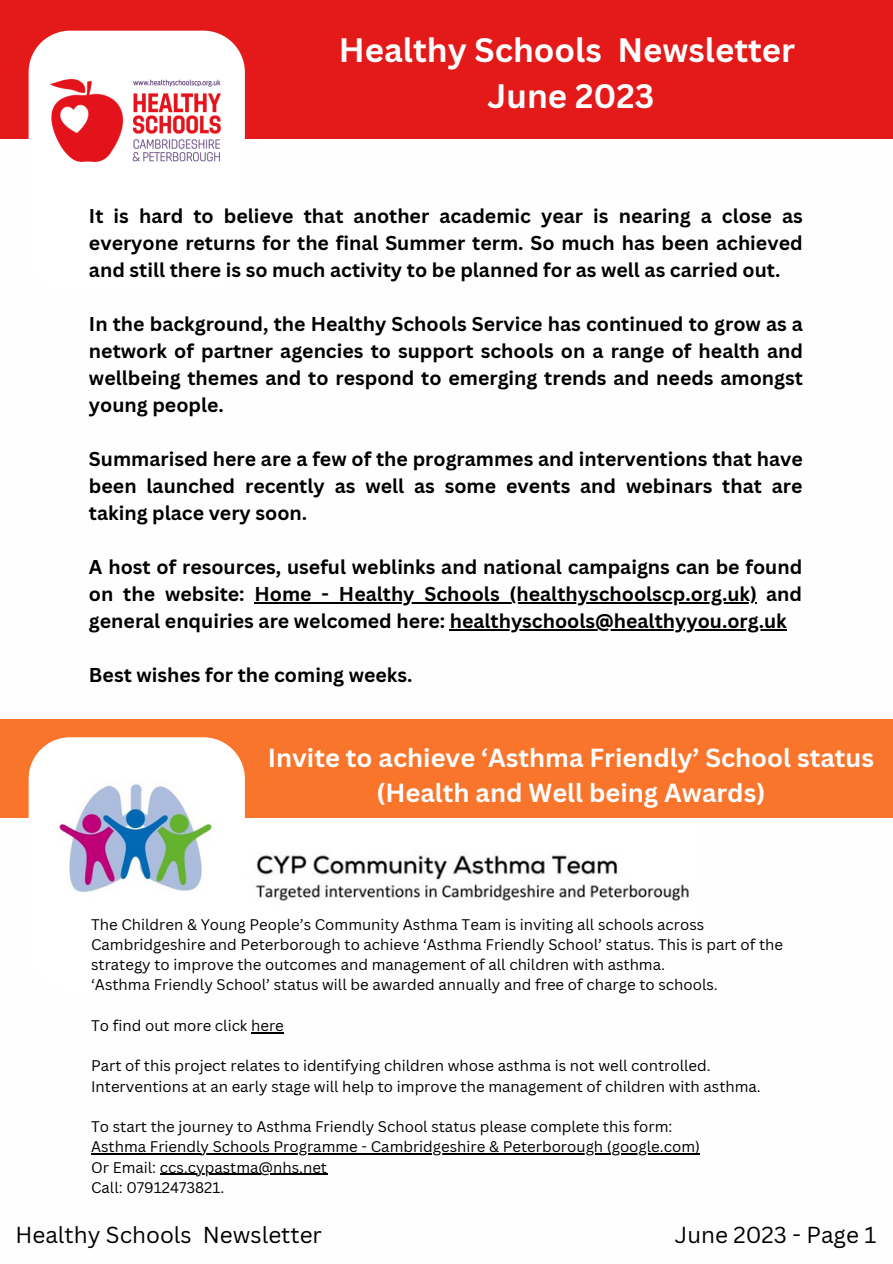
<style>
.page{position:relative;width:893px;height:1264px;background:#fff}
.page>*{position:absolute;margin:0;border:0;box-sizing:border-box;transform-origin:0 0}
.t1{font:700 33px "Canva Sans";color:#fefefe}
.t2{font:700 25.5px/34.8px "Canva Sans";color:#fefefe;text-align:center}
.t3{font:22.5px "Canva Sans";color:#000}
.t4{font:700 19.5px/27px "Canva Sans";color:#000;text-align:justify}
.t5{font:15px/20.2px "Canva Sans";color:#000}
</style>
<div class="page">
<div style="left:0;top:0;width:892px;height:150px;background:#e41a1a"></div>
<div style="left:0;top:140px;width:892px;height:1122px;background:#fefefe"></div>
<div style="left:29px;top:31px;width:216px;height:131px;background:#fff"></div>
<img style="left:51px;top:79px;width:171px;height:82px">
<hr style="left:254px;top:602px;width:503px;height:1px;background:#000">
<hr style="left:450px;top:629px;width:336px;height:1px;background:#000">
<div style="left:0;top:719px;width:892px;height:98px;background:#f8752b"></div>
<svg style="left:29px;top:737px;width:216px;height:81px;background:#fef1ea"></svg>
<img style="left:51px;top:764px;width:172px;height:128px">
<img style="left:255px;top:855px;width:435px;height:46px">
<hr style="left:251px;top:1031px;width:33px;height:2px;background:#000">
<hr style="left:91px;top:1153px;width:609px;height:1px;background:#000">
<hr style="left:160px;top:1173px;width:167px;height:1px;background:#000">
<p class="t1" style="left:339px;top:27px;width:458px">Healthy Schools Newsletter</p>
<p class="t1" style="left:487px;top:73px;width:168px">June 2023</p>
<p class="t4" style="left:89px;top:202px;width:715px">It is hard to believe that another academic year is nearing a close as everyone returns for the final Summer term. So much has been achieved and still there is so much activity to be planned for as well as carried out.</p>
<p class="t4" style="left:89px;top:310px;width:715px">In the background, the Healthy Schools Service has continued to grow as a network of partner agencies to support schools on a range of health and wellbeing themes and to respond to emerging trends and needs amongst young people.</p>
<p class="t4" style="left:89px;top:445px;width:715px">Summarised here are a few of the programmes and interventions that have been launched recently as well as some events and webinars that are taking place very soon.</p>
<p class="t4" style="left:89px;top:553px;width:714px">A host of resources, useful weblinks and national campaigns can be found on the website: Home - Healthy Schools (healthyschoolscp.org.uk) and general enquiries are welcomed here: healthyschools@healthyyou.org.uk</p>
<p class="t4" style="left:89px;top:660px;width:325px">Best wishes for the coming weeks.</p>
<p class="t2" style="left:268px;top:740px;width:607px">Invite to achieve ‘Asthma Friendly’ School status (Health and Well being Awards)</p>
<p class="t5" style="left:91px;top:913px;width:693px">The Children &amp; Young People’s Community Asthma Team is inviting all schools across<br>Cambridgeshire and Peterborough to achieve ‘Asthma Friendly School’ status. This is part of the strategy to improve the outcomes and management of all children with asthma.</p>
<p class="t5" style="left:91px;top:974px;width:628px">‘Asthma Friendly School’ status will be awarded annually and free of charge to schools.</p>
<p class="t5" style="left:91px;top:1014px;width:194px">To find out more click here</p>
<p class="t5" style="left:91px;top:1055px;width:671px">Part of this project relates to identifying children whose asthma is not well controlled.<br>Interventions at an early stage will help to improve the management of children with asthma.</p>
<p class="t5" style="left:91px;top:1116px;width:583px">To start the journey to Asthma Friendly School status please complete this form:</p>
<p class="t5" style="left:91px;top:1136px;width:610px">Asthma Friendly Schools Programme - Cambridgeshire &amp; Peterborough (google.com)</p>
<p class="t5" style="left:91px;top:1156px;width:237px">Or Email: ccs.cypastma@nhs.net</p>
<p class="t5" style="left:91px;top:1176px;width:135px">Call: 07912473821.</p>
<p class="t3" style="left:16px;top:1218px;width:308px">Healthy Schools Newsletter</p>
<p class="t3" style="left:674px;top:1218px;width:203px">June 2023 - Page 1</p>
</div>
